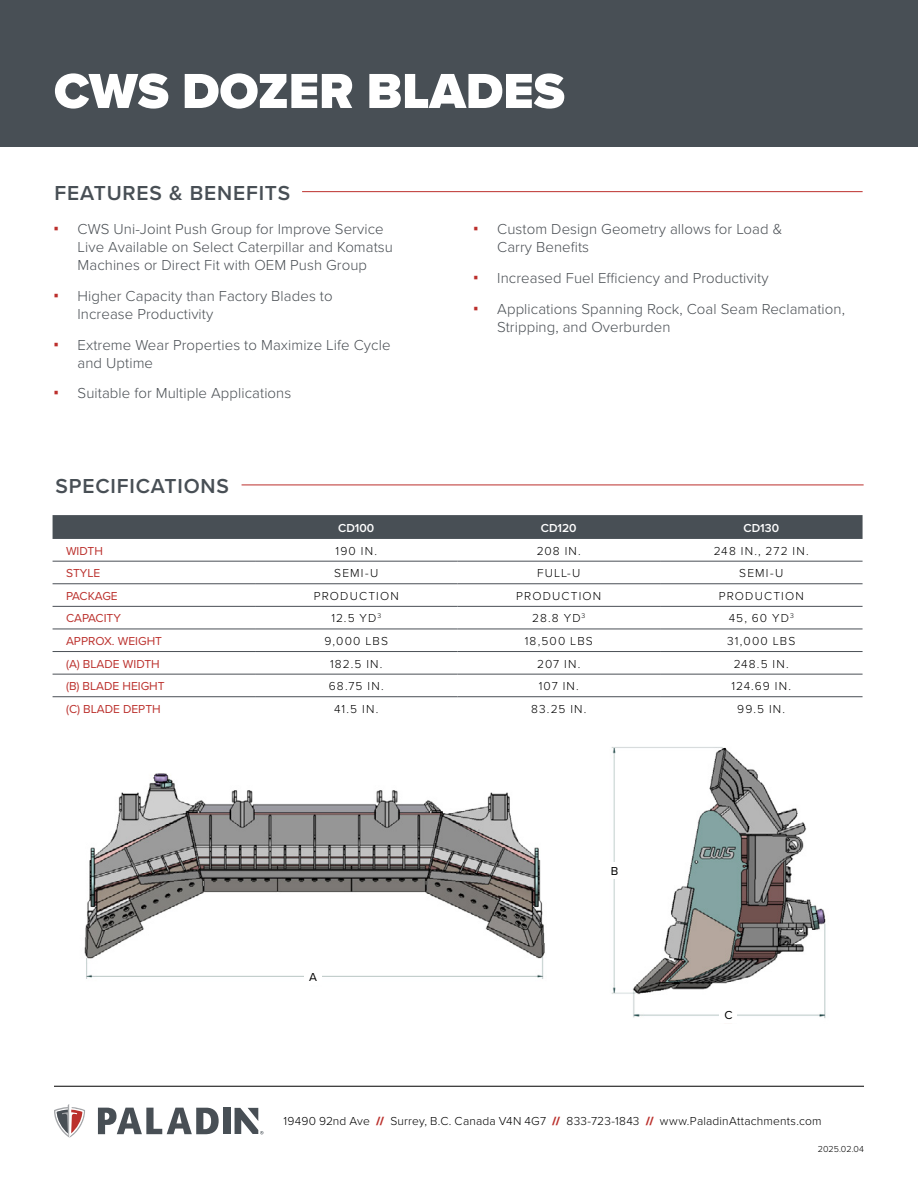
<style>
.page{position:relative;width:918px;height:1188px;background:#fff}
.page>*{position:absolute;margin:0;border:0;box-sizing:border-box;transform-origin:0 0}
.t1{font:900 51px "Proxima Nova";color:#fff}
.t2{font:600 21px "Proxima Nova";letter-spacing:.04em;color:#484f55}
.t3{font:300 15px/18px "Proxima Nova";letter-spacing:.005em;color:#4a4f54}
.t4{font:300 12px "Proxima Nova";letter-spacing:.09em;color:#000}
.t5{font:300 12px "Proxima Nova";letter-spacing:.015em;color:#000}
.t6{font:12px "Proxima Nova";color:#bb302c}
.t7{font:600 12px "Proxima Nova";color:#fff}
.t8{font:12px "Proxima Nova";letter-spacing:-.02em;color:#bb302c}
.t9{font:12px "Proxima Nova";color:#000}
.t10{font:300 9px "Proxima Nova";color:#000}
.s1{font-family:"Aktiv Grotesk";font-weight:700;font-size:22.5px;color:#bc2f2c}
.s2{font-weight:900;color:#bb302c}
</style>
<div class="page">
<div style="left:0;top:0;width:918px;height:147px;background:#484f55"></div>
<div style="left:53px;top:515px;width:810px;height:24px;background:#484f55"></div>
<hr style="left:53px;top:561px;width:202px;height:1px;background:#4a4f55">
<hr style="left:255px;top:561px;width:203px;height:1px;background:#4a4f55">
<hr style="left:458px;top:561px;width:202px;height:1px;background:#4a4f55">
<hr style="left:660px;top:561px;width:203px;height:1px;background:#4a4f55">
<hr style="left:53px;top:583px;width:202px;height:1px;background:#4a4f55">
<hr style="left:255px;top:583px;width:203px;height:1px;background:#4a4f55">
<hr style="left:458px;top:583px;width:202px;height:1px;background:#4a4f55">
<hr style="left:660px;top:583px;width:203px;height:1px;background:#4a4f55">
<hr style="left:53px;top:606px;width:202px;height:1px;background:#4a4f55">
<hr style="left:255px;top:606px;width:203px;height:1px;background:#4a4f55">
<hr style="left:458px;top:606px;width:202px;height:1px;background:#4a4f55">
<hr style="left:660px;top:606px;width:203px;height:1px;background:#4a4f55">
<hr style="left:53px;top:629px;width:202px;height:1px;background:#4a4f55">
<hr style="left:255px;top:629px;width:203px;height:1px;background:#4a4f55">
<hr style="left:458px;top:629px;width:202px;height:1px;background:#4a4f55">
<hr style="left:660px;top:629px;width:203px;height:1px;background:#4a4f55">
<hr style="left:53px;top:651px;width:202px;height:1px;background:#4a4f55">
<hr style="left:255px;top:651px;width:203px;height:1px;background:#4a4f55">
<hr style="left:458px;top:651px;width:202px;height:1px;background:#4a4f55">
<hr style="left:660px;top:651px;width:203px;height:1px;background:#4a4f55">
<hr style="left:53px;top:674px;width:202px;height:1px;background:#4a4f55">
<hr style="left:255px;top:674px;width:203px;height:1px;background:#4a4f55">
<hr style="left:458px;top:674px;width:202px;height:1px;background:#4a4f55">
<hr style="left:660px;top:674px;width:203px;height:1px;background:#4a4f55">
<hr style="left:53px;top:696px;width:202px;height:1px;background:#4a4f55">
<hr style="left:255px;top:696px;width:203px;height:1px;background:#4a4f55">
<hr style="left:458px;top:696px;width:202px;height:1px;background:#4a4f55">
<hr style="left:660px;top:696px;width:203px;height:1px;background:#4a4f55">
<hr style="left:242px;top:485px;width:622px;height:1px;background:#bc2f2c">
<hr style="left:302px;top:191px;width:561px;height:1px;background:#bc2f2c">
<img style="left:84px;top:773px;width:461px;height:206px">
<img style="left:611px;top:747px;width:215px;height:271px">
<div style="left:305px;top:968px;width:17px;height:16px;background:#fff"></div>
<div style="left:606px;top:862px;width:17px;height:17px;background:#fff"></div>
<div style="left:720px;top:1007px;width:17px;height:16px;background:#fff"></div>
<svg style="left:54px;top:1104px;width:31px;height:34px"></svg>
<svg style="left:98px;top:1108px;width:121px;height:26px"></svg>
<div style="left:223px;top:1108px;width:7px;height:26px;background:#484f55"></div>
<svg style="left:235px;top:1108px;width:28px;height:26px"></svg>
<hr style="left:54px;top:1086px;width:810px;height:1px;background:#000">
<h1 class="t1" style="left:54px;top:53px;width:512px">CWS DOZER BLADES</h1>
<h2 class="t2" style="left:55px;top:177px;width:237px">FEATURES &amp; BENEFITS</h2>
<p class="t3" style="left:78px;top:220px;width:317px;text-indent:-24px"><span class="s1">∙</span> CWS Uni-Joint Push Group for Improve Service<br>Live Available on Select Caterpillar and Komatsu<br>Machines or Direct Fit with OEM Push Group</p>
<p class="t3" style="left:78px;top:286px;width:257px;text-indent:-24px"><span class="s1">∙</span> Higher Capacity than Factory Blades to<br>Increase Productivity</p>
<p class="t3" style="left:78px;top:335px;width:314px;text-indent:-24px"><span class="s1">∙</span> Extreme Wear Properties to Maximize Life Cycle and Uptime</p>
<p class="t3" style="left:54px;top:383px;width:239px"><span class="s1">∙</span> Suitable for Multiple Applications</p>
<h2 class="t2" style="left:56px;top:470px;width:175px">SPECIFICATIONS</h2>
<p class="t3" style="left:497px;top:220px;width:287px;text-indent:-24px"><span class="s1">∙</span> Custom Design Geometry allows for Load &amp;<br>Carry Benefits</p>
<p class="t3" style="left:473px;top:262px;width:373px;line-height:30.6px"><span class="s1">∙</span> Increased Fuel Efficiency and Productivity<br><span class="s1">∙</span> Applications Spanning Rock, Coal Seam Reclamation,</p>
<p class="t3" style="left:497px;top:317px;width:175px">Stripping, and Overburden</p>
<p class="t7" style="left:338px;top:519px;width:38px">CD100</p>
<p class="t7" style="left:541px;top:519px;width:37px">CD120</p>
<p class="t7" style="left:744px;top:519px;width:37px">CD130</p>
<p class="t6" style="left:66px;top:542px;width:38px">WIDTH</p>
<p class="t4" style="left:336px;top:542px;width:43px">190 IN.</p>
<p class="t4" style="left:537px;top:542px;width:46px">208 IN.</p>
<p class="t4" style="left:714px;top:542px;width:96px">248 IN., 272 IN.</p>
<p class="t6" style="left:66px;top:564px;width:36px">STYLE</p>
<p class="t4" style="left:334px;top:564px;width:46px">SEMI-U</p>
<p class="t4" style="left:537px;top:564px;width:45px">FULL-U</p>
<p class="t4" style="left:739px;top:564px;width:46px">SEMI-U</p>
<p class="t8" style="left:66px;top:587px;width:53px">PACKAGE</p>
<p class="t4" style="left:314px;top:587px;width:87px">PRODUCTION</p>
<p class="t4" style="left:516px;top:587px;width:87px">PRODUCTION</p>
<p class="t4" style="left:719px;top:587px;width:87px">PRODUCTION</p>
<p class="t6" style="left:66px;top:609px;width:56px">CAPACITY</p>
<p class="t4" style="left:331px;top:609px;width:51px">12.5 YD<sup>3</sup></p>
<p class="t4" style="left:532px;top:609px;width:55px">28.8 YD<sup>3</sup></p>
<p class="t4" style="left:729px;top:609px;width:67px">45, 60 YD<sup>3</sup></p>
<p class="t6" style="left:66px;top:632px;width:98px">APPROX. WEIGHT</p>
<p class="t4" style="left:325px;top:632px;width:65px">9,000 LBS</p>
<p class="t4" style="left:525px;top:632px;width:70px">18,500 LBS</p>
<p class="t4" style="left:727px;top:632px;width:70px">31,000 LBS</p>
<p class="t6" style="left:66px;top:655px;width:95px">(A) BLADE WIDTH</p>
<p class="t4" style="left:330px;top:655px;width:54px">182.5 IN.</p>
<p class="t4" style="left:537px;top:655px;width:45px">207 IN.</p>
<p class="t4" style="left:734px;top:655px;width:57px">248.5 IN.</p>
<p class="t6" style="left:66px;top:677px;width:100px">(B) BLADE HEIGHT</p>
<p class="t4" style="left:329px;top:677px;width:56px">68.75 IN.</p>
<p class="t4" style="left:539px;top:677px;width:42px">107 IN.</p>
<p class="t4" style="left:732px;top:677px;width:61px">124.69 IN.</p>
<p class="t6" style="left:66px;top:700px;width:96px">(C) BLADE DEPTH</p>
<p class="t4" style="left:334px;top:700px;width:46px">41.5 IN.</p>
<p class="t4" style="left:531px;top:700px;width:57px">83.25 IN.</p>
<p class="t4" style="left:737px;top:700px;width:49px">99.5 IN.</p>
<p class="t9" style="left:309px;top:968px;width:9px">A</p>
<p class="t9" style="left:611px;top:862px;width:9px">B</p>
<p class="t9" style="left:724px;top:1006px;width:10px">C</p>
<p class="t5" style="left:283px;top:1112px;width:540px">19490 92nd Ave <span class="s2">//</span> Surrey, B.C. Canada V4N 4G7 <span class="s2">//</span> 833-723-1843 <span class="s2">//</span> www.PaladinAttachments.com</p>
<p class="t10" style="left:818px;top:1142px;width:48px">2025.02.04</p>
</div>
